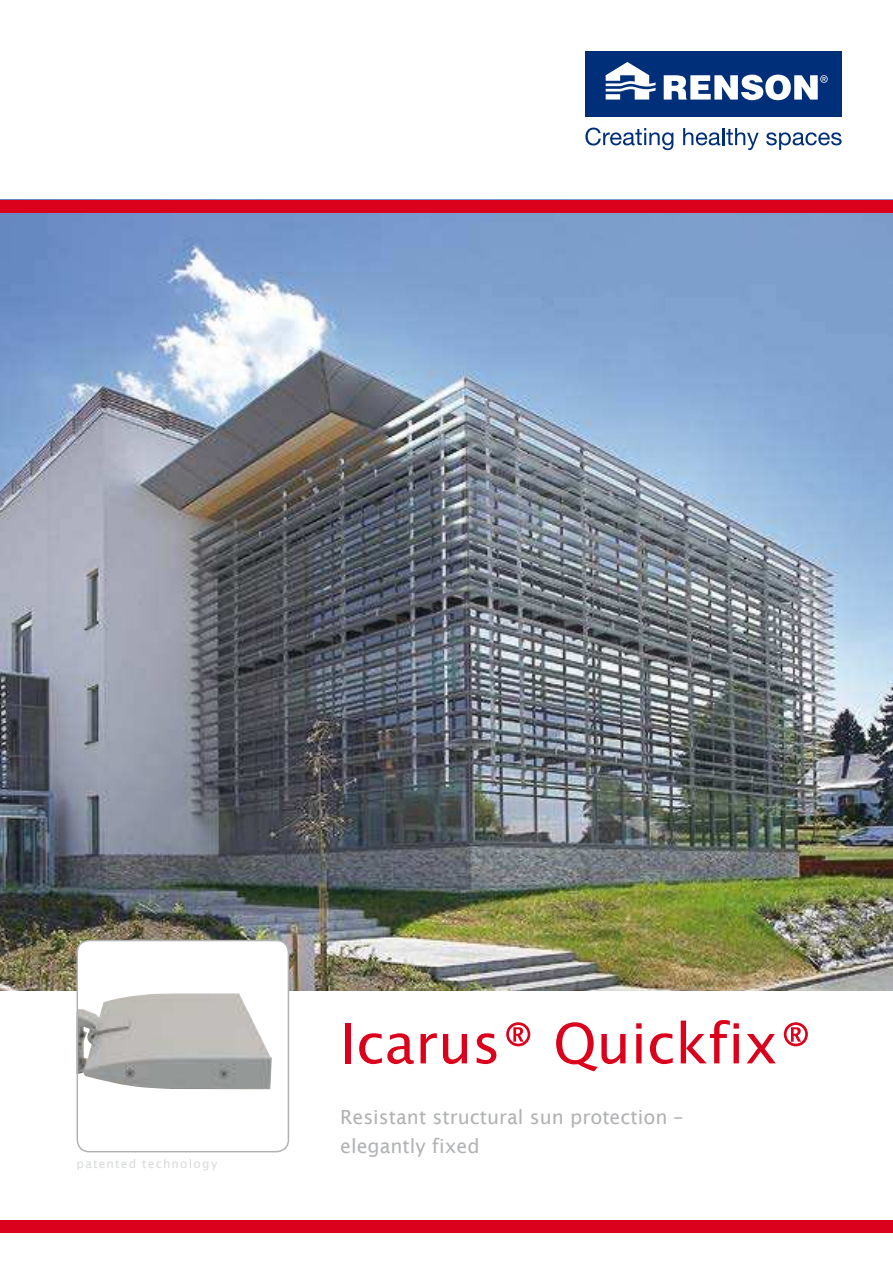
<style>
.page{position:relative;width:893px;height:1263px;background:#fff}
.page>*{position:absolute;margin:0;border:0;box-sizing:border-box;transform-origin:0 0}
.t1{font:55.5px "Lucida Sans";color:#db001b}
.t2{font:19.5px/28.5px "Lucida Sans";color:#b1b2b4}
.t3{font:12px "Lucida Sans";letter-spacing:.1em;color:#d9dadb}
</style>
<div class="page">
<img style="left:0;top:213px;width:893px;height:778px">
<div style="left:585px;top:51px;width:257px;height:65px;background:#002f79"></div>
<svg style="left:606px;top:62px;width:50px;height:38px"></svg>
<svg style="left:664px;top:75px;width:164px;height:25px"></svg>
<svg style="left:585px;top:128px;width:88px;height:22px"></svg>
<svg style="left:683px;top:128px;width:76px;height:22px"></svg>
<svg style="left:766px;top:132px;width:76px;height:18px"></svg>
<div style="left:77px;top:940px;width:211px;height:212px;background:#fff;border-radius:12px"></div>
<img style="left:80px;top:993px;width:192px;height:96px">
<div style="left:77px;top:940px;width:212px;height:212px;border:2px solid #b1b2b4;border-radius:12px"></div>
<div style="left:0;top:200px;width:893px;height:13px;background:#db001b"></div>
<div style="left:0;top:1220px;width:893px;height:13px;background:#db001b"></div>
<p class="t3" style="left:77px;top:1159px;width:142px">patented technology</p>
<h1 class="t1" style="left:340px;top:1020px;width:475px">Icarus® Quickfix®</h1>
<p class="t2" style="left:340px;top:1104px;width:345px">Resistant structural sun protection – elegantly fixed</p>
</div>
